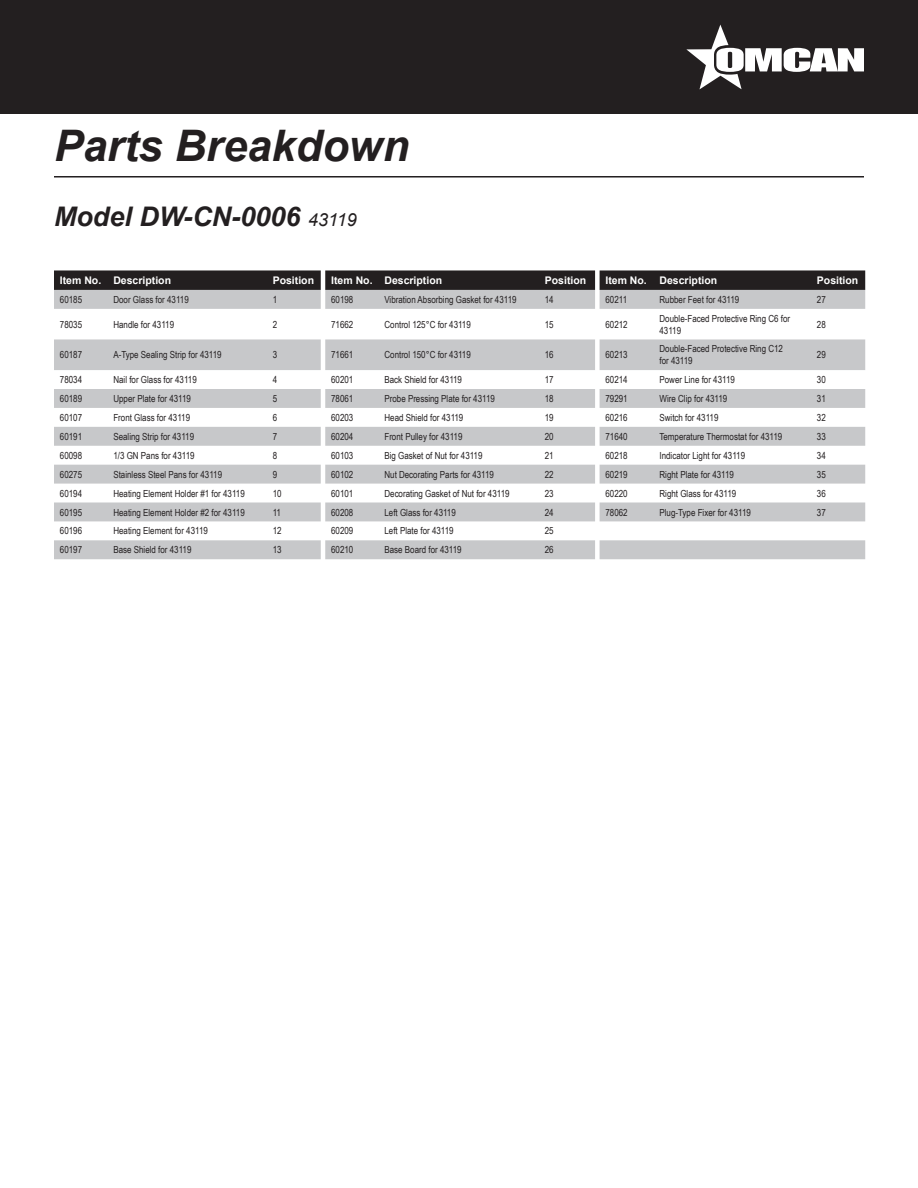
<style>
.page{position:relative;width:918px;height:1188px;background:#fff}
.page>*{position:absolute;margin:0;border:0;box-sizing:border-box;transform-origin:0 0}
.t1{font:italic 700 43.5px "Arial";color:#231f20}
.t2{font:italic 700 27px "Arial";color:#231f20}
.t3{font:700 10.5px "Arial";color:#fff}
.t4{font:9.75px/11.7px "Arial Narrow";color:#231f20}
.s1{font-weight:400;font-size:18px}
</style>
<div class="page">
<div style="left:0;top:0;width:918px;height:114px;background:#231f20"></div>
<svg style="left:686px;top:25px;width:178px;height:64px"></svg>
<hr style="left:54px;top:176px;width:810px;height:2px;background:#231f20">
<svg style="left:54px;top:270px;width:811px;height:20px;background:#2b2728"></svg>
<svg style="left:54px;top:290px;width:811px;height:269px;fill:#c7c8ca"></svg>
<p class="t1" style="left:54px;top:116px;width:357px">Parts Breakdown</p>
<p class="t2" style="left:54px;top:198px;width:304px">Model DW-CN-0006 <span class="s1">43119</span></p>
<p class="t3" style="left:60px;top:273px;width:43px">Item No.</p>
<p class="t3" style="left:113px;top:273px;width:59px">Description</p>
<p class="t3" style="left:273px;top:273px;width:43px">Position</p>
<p class="t3" style="left:331px;top:273px;width:43px">Item No.</p>
<p class="t3" style="left:384px;top:273px;width:59px">Description</p>
<p class="t3" style="left:545px;top:273px;width:43px">Position</p>
<p class="t3" style="left:605px;top:273px;width:43px">Item No.</p>
<p class="t3" style="left:660px;top:273px;width:59px">Description</p>
<p class="t3" style="left:817px;top:273px;width:43px">Position</p>
<p class="t4" style="left:60px;top:293px;width:24px">60185</p>
<p class="t4" style="left:113px;top:293px;width:77px">Door Glass for 43119</p>
<p class="t4" style="left:273px;top:293px;width:6px">1</p>
<p class="t4" style="left:331px;top:293px;width:24px">60198</p>
<p class="t4" style="left:384px;top:293px;width:134px">Vibration Absorbing Gasket for 43119</p>
<p class="t4" style="left:545px;top:293px;width:10px">14</p>
<p class="t4" style="left:605px;top:293px;width:23px">60211</p>
<p class="t4" style="left:660px;top:293px;width:81px">Rubber Feet for 43119</p>
<p class="t4" style="left:817px;top:293px;width:10px">27</p>
<p class="t4" style="left:60px;top:318px;width:24px">78035</p>
<p class="t4" style="left:113px;top:318px;width:62px">Handle for 43119</p>
<p class="t4" style="left:273px;top:318px;width:6px">2</p>
<p class="t4" style="left:331px;top:318px;width:24px">71662</p>
<p class="t4" style="left:384px;top:318px;width:88px">Control 125°C for 43119</p>
<p class="t4" style="left:545px;top:318px;width:10px">15</p>
<p class="t4" style="left:605px;top:318px;width:24px">60212</p>
<p class="t4" style="left:660px;top:312px;width:132px">Double-Faced Protective Ring C6 for<br>43119</p>
<p class="t4" style="left:817px;top:318px;width:10px">28</p>
<p class="t4" style="left:60px;top:349px;width:24px">60187</p>
<p class="t4" style="left:113px;top:349px;width:110px">A-Type Sealing Strip for 43119</p>
<p class="t4" style="left:273px;top:349px;width:6px">3</p>
<p class="t4" style="left:331px;top:349px;width:24px">71661</p>
<p class="t4" style="left:384px;top:349px;width:88px">Control 150°C for 43119</p>
<p class="t4" style="left:545px;top:349px;width:10px">16</p>
<p class="t4" style="left:605px;top:349px;width:24px">60213</p>
<p class="t4" style="left:660px;top:343px;width:125px">Double-Faced Protective Ring C12 for 43119</p>
<p class="t4" style="left:817px;top:349px;width:10px">29</p>
<p class="t4" style="left:60px;top:373px;width:24px">78034</p>
<p class="t4" style="left:113px;top:373px;width:85px">Nail for Glass for 43119</p>
<p class="t4" style="left:273px;top:373px;width:6px">4</p>
<p class="t4" style="left:331px;top:373px;width:24px">60201</p>
<p class="t4" style="left:384px;top:373px;width:79px">Back Shield for 43119</p>
<p class="t4" style="left:545px;top:373px;width:10px">17</p>
<p class="t4" style="left:605px;top:373px;width:24px">60214</p>
<p class="t4" style="left:660px;top:373px;width:77px">Power Line for 43119</p>
<p class="t4" style="left:817px;top:373px;width:10px">30</p>
<p class="t4" style="left:60px;top:392px;width:24px">60189</p>
<p class="t4" style="left:113px;top:392px;width:79px">Upper Plate for 43119</p>
<p class="t4" style="left:273px;top:392px;width:6px">5</p>
<p class="t4" style="left:331px;top:392px;width:24px">78061</p>
<p class="t4" style="left:384px;top:392px;width:112px">Probe Pressing Plate for 43119</p>
<p class="t4" style="left:545px;top:392px;width:10px">18</p>
<p class="t4" style="left:605px;top:392px;width:24px">79291</p>
<p class="t4" style="left:660px;top:392px;width:69px">Wire Clip for 43119</p>
<p class="t4" style="left:817px;top:392px;width:10px">31</p>
<p class="t4" style="left:60px;top:411px;width:24px">60107</p>
<p class="t4" style="left:113px;top:411px;width:78px">Front Glass for 43119</p>
<p class="t4" style="left:273px;top:411px;width:6px">6</p>
<p class="t4" style="left:331px;top:411px;width:24px">60203</p>
<p class="t4" style="left:384px;top:411px;width:80px">Head Shield for 43119</p>
<p class="t4" style="left:545px;top:411px;width:10px">19</p>
<p class="t4" style="left:605px;top:411px;width:24px">60216</p>
<p class="t4" style="left:660px;top:411px;width:60px">Switch for 43119</p>
<p class="t4" style="left:817px;top:411px;width:10px">32</p>
<p class="t4" style="left:60px;top:430px;width:24px">60191</p>
<p class="t4" style="left:113px;top:430px;width:82px">Sealing Strip for 43119</p>
<p class="t4" style="left:273px;top:430px;width:6px">7</p>
<p class="t4" style="left:331px;top:430px;width:24px">60204</p>
<p class="t4" style="left:384px;top:430px;width:80px">Front Pulley for 43119</p>
<p class="t4" style="left:545px;top:430px;width:10px">20</p>
<p class="t4" style="left:605px;top:430px;width:24px">71640</p>
<p class="t4" style="left:660px;top:430px;width:124px">Temperature Thermostat for 43119</p>
<p class="t4" style="left:817px;top:430px;width:10px">33</p>
<p class="t4" style="left:60px;top:449px;width:24px">60098</p>
<p class="t4" style="left:113px;top:449px;width:83px">1/3 GN Pans for 43119</p>
<p class="t4" style="left:273px;top:449px;width:6px">8</p>
<p class="t4" style="left:331px;top:449px;width:24px">60103</p>
<p class="t4" style="left:384px;top:449px;width:100px">Big Gasket of Nut for 43119</p>
<p class="t4" style="left:545px;top:449px;width:10px">21</p>
<p class="t4" style="left:605px;top:449px;width:24px">60218</p>
<p class="t4" style="left:660px;top:449px;width:87px">Indicator Light for 43119</p>
<p class="t4" style="left:817px;top:449px;width:10px">34</p>
<p class="t4" style="left:60px;top:468px;width:24px">60275</p>
<p class="t4" style="left:113px;top:468px;width:110px">Stainless Steel Pans for 43119</p>
<p class="t4" style="left:273px;top:468px;width:6px">9</p>
<p class="t4" style="left:331px;top:468px;width:24px">60102</p>
<p class="t4" style="left:384px;top:468px;width:111px">Nut Decorating Parts for 43119</p>
<p class="t4" style="left:545px;top:468px;width:10px">22</p>
<p class="t4" style="left:605px;top:468px;width:24px">60219</p>
<p class="t4" style="left:660px;top:468px;width:76px">Right Plate for 43119</p>
<p class="t4" style="left:817px;top:468px;width:10px">35</p>
<p class="t4" style="left:60px;top:487px;width:24px">60194</p>
<p class="t4" style="left:113px;top:487px;width:133px">Heating Element Holder #1 for 43119</p>
<p class="t4" style="left:273px;top:487px;width:10px">10</p>
<p class="t4" style="left:331px;top:487px;width:24px">60101</p>
<p class="t4" style="left:384px;top:487px;width:127px">Decorating Gasket of Nut for 43119</p>
<p class="t4" style="left:545px;top:487px;width:10px">23</p>
<p class="t4" style="left:605px;top:487px;width:24px">60220</p>
<p class="t4" style="left:660px;top:487px;width:78px">Right Glass for 43119</p>
<p class="t4" style="left:817px;top:487px;width:10px">36</p>
<p class="t4" style="left:60px;top:506px;width:24px">60195</p>
<p class="t4" style="left:113px;top:506px;width:133px">Heating Element Holder #2 for 43119</p>
<p class="t4" style="left:273px;top:506px;width:10px">11</p>
<p class="t4" style="left:331px;top:506px;width:24px">60208</p>
<p class="t4" style="left:384px;top:506px;width:73px">Left Glass for 43119</p>
<p class="t4" style="left:545px;top:506px;width:10px">24</p>
<p class="t4" style="left:605px;top:506px;width:24px">78062</p>
<p class="t4" style="left:660px;top:506px;width:93px">Plug-Type Fixer for 43119</p>
<p class="t4" style="left:817px;top:506px;width:10px">37</p>
<p class="t4" style="left:60px;top:525px;width:24px">60196</p>
<p class="t4" style="left:113px;top:525px;width:96px">Heating Element for 43119</p>
<p class="t4" style="left:273px;top:525px;width:10px">12</p>
<p class="t4" style="left:331px;top:525px;width:24px">60209</p>
<p class="t4" style="left:384px;top:525px;width:71px">Left Plate for 43119</p>
<p class="t4" style="left:545px;top:525px;width:10px">25</p>
<p class="t4" style="left:60px;top:544px;width:24px">60197</p>
<p class="t4" style="left:113px;top:544px;width:80px">Base Shield for 43119</p>
<p class="t4" style="left:273px;top:544px;width:10px">13</p>
<p class="t4" style="left:331px;top:544px;width:24px">60210</p>
<p class="t4" style="left:384px;top:544px;width:79px">Base Board for 43119</p>
<p class="t4" style="left:545px;top:544px;width:10px">26</p>
</div>
